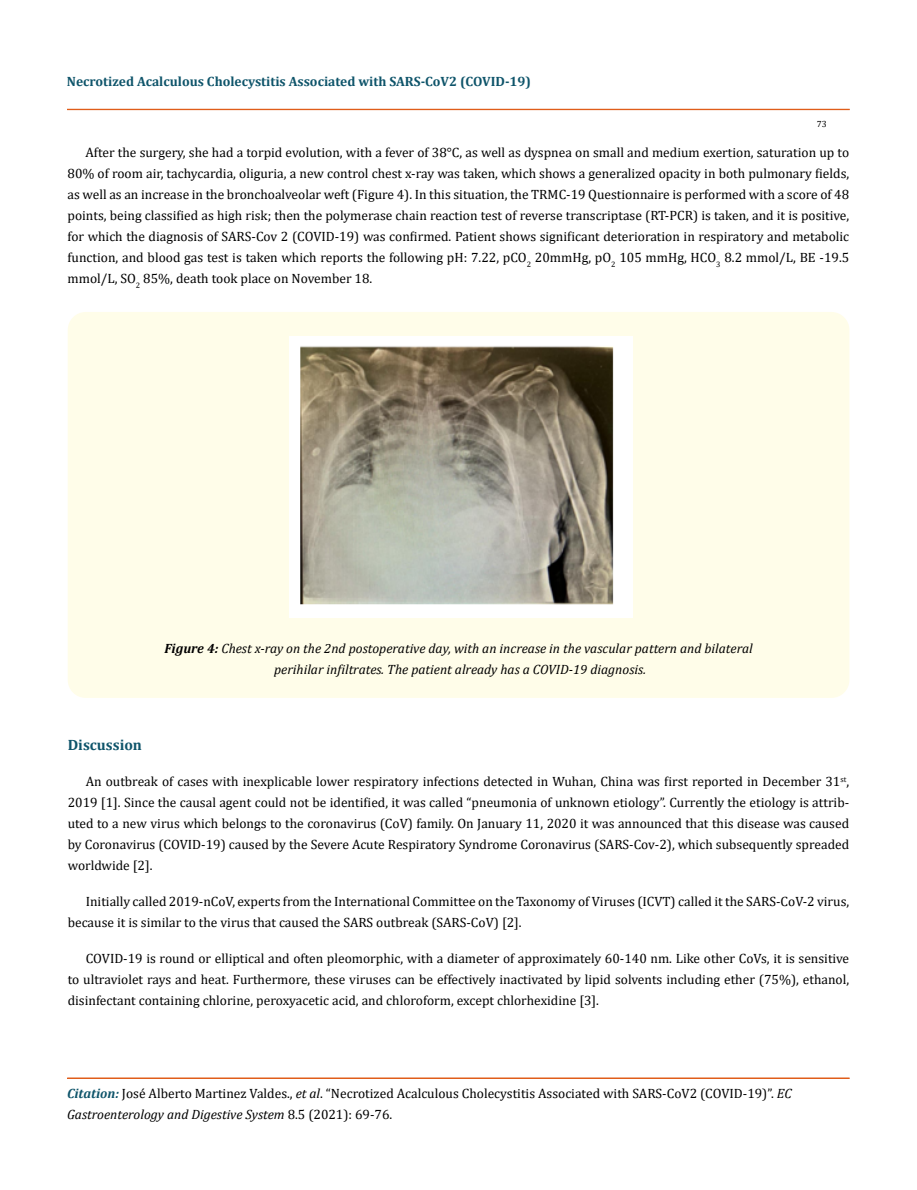
<style>
.page{position:relative;width:917px;height:1190px;background:#fff}
.page>*{position:absolute;margin:0;border:0;box-sizing:border-box;transform-origin:0 0}
.t1{font:700 15px "Cambria";color:#0e546a}
.t2{font:13.5px/21px "Cambria";color:#000;text-align:justify}
.t3{font:italic 13.5px/21px "Cambria";color:#000;text-align:center}
.t4{font:700 13.5px "Cambria";color:#0e546a}
.t5{font:9px "Cambria";color:#000}
.s1{font-weight:700}
.s2{font-weight:700;font-style:italic;color:#0e546a}
.s3{font-style:italic}
</style>
<div class="page">
<div style="left:67px;top:109px;width:782px;height:1px;border:1px solid #e05d1a"></div>
<div style="left:67px;top:1078px;width:782px;height:1px;border:1px solid #e05d1a"></div>
<div style="left:68px;top:312px;width:781px;height:386px;background:#fffde9;border-radius:18px"></div>
<img style="left:290px;top:337px;width:342px;height:280px">
<p class="t4" style="left:67px;top:72px;width:466px">Necrotized Acalculous Cholecystitis Associated with SARS-CoV2 (COVID-19)</p>
<p class="t5" style="left:816px;top:118px;width:11px">73</p>
<p class="t2" style="left:67px;top:142px;width:783px;text-indent:18px">After the surgery, she had a torpid evolution, with a fever of 38°C, as well as dyspnea on small and medium exertion, saturation up to 80% of room air, tachycardia, oliguria, a new control chest x-ray was taken, which shows a generalized opacity in both pulmonary fields, as well as an increase in the bronchoalveolar weft (Figure 4). In this situation, the TRMC-19 Questionnaire is performed with a score of 48 points, being classified as high risk; then the polymerase chain reaction test of reverse transcriptase (RT-PCR) is taken, and it is positive, for which the diagnosis of SARS-Cov 2 (COVID-19) was confirmed. Patient shows significant deterioration in respiratory and metabolic function, and blood gas test is taken which reports the following pH: 7.22, pCO<sub>2</sub> 20mmHg, pO<sub>2</sub> 105 mmHg, HCO<sub>3</sub> 8.2 mmol/L, BE -19.5 mmol/L, SO<sub>2</sub> 85%, death took place on November 18.</p>
<p class="t3" style="left:164px;top:637px;width:590px"><span class="s1">Figure 4:</span> Chest x-ray on the 2nd postoperative day, with an increase in the vascular pattern and bilateral perihilar infiltrates. The patient already has a COVID-19 diagnosis.</p>
<p class="t1" style="left:68px;top:734px;width:76px">Discussion</p>
<p class="t2" style="left:68px;top:771px;width:783px;text-indent:18px">An outbreak of cases with inexplicable lower respiratory infections detected in Wuhan, China was first reported in December 31<sup>st</sup>, 2019 [1]. Since the causal agent could not be identified, it was called “pneumonia of unknown etiology”. Currently the etiology is attrib&shy;uted to a new virus which belongs to the coronavirus (CoV) family. On January 11, 2020 it was announced that this disease was caused by Coronavirus (COVID-19) caused by the Severe Acute Respiratory Syndrome Coronavirus (SARS-Cov-2), which subsequently spreaded worldwide [2].</p>
<p class="t2" style="left:68px;top:891px;width:783px;text-indent:18px">Initially called 2019-nCoV, experts from the International Committee on the Taxonomy of Viruses (ICVT) called it the SARS-CoV-2 virus, because it is similar to the virus that caused the SARS outbreak (SARS-CoV) [2].</p>
<p class="t2" style="left:68px;top:948px;width:783px;text-indent:18px">COVID-19 is round or elliptical and often pleomorphic, with a diameter of approximately 60-140 nm. Like other CoVs, it is sensitive to ultraviolet rays and heat. Furthermore, these viruses can be effectively inactivated by lipid solvents including ether (75%), ethanol, disinfectant containing chlorine, peroxyacetic acid, and chloroform, except chlorhexidine [3].</p>
<p class="t2" style="left:67px;top:1083px;width:726px"><span class="s2">Citation:</span> José Alberto Martinez Valdes., <span class="s3">et al</span>. “Necrotized Acalculous Cholecystitis Associated with SARS-CoV2 (COVID-19)”. <span class="s3">EC<br>Gastroenterology and Digestive System</span> 8.5 (2021): 69-76.</p>
</div>
